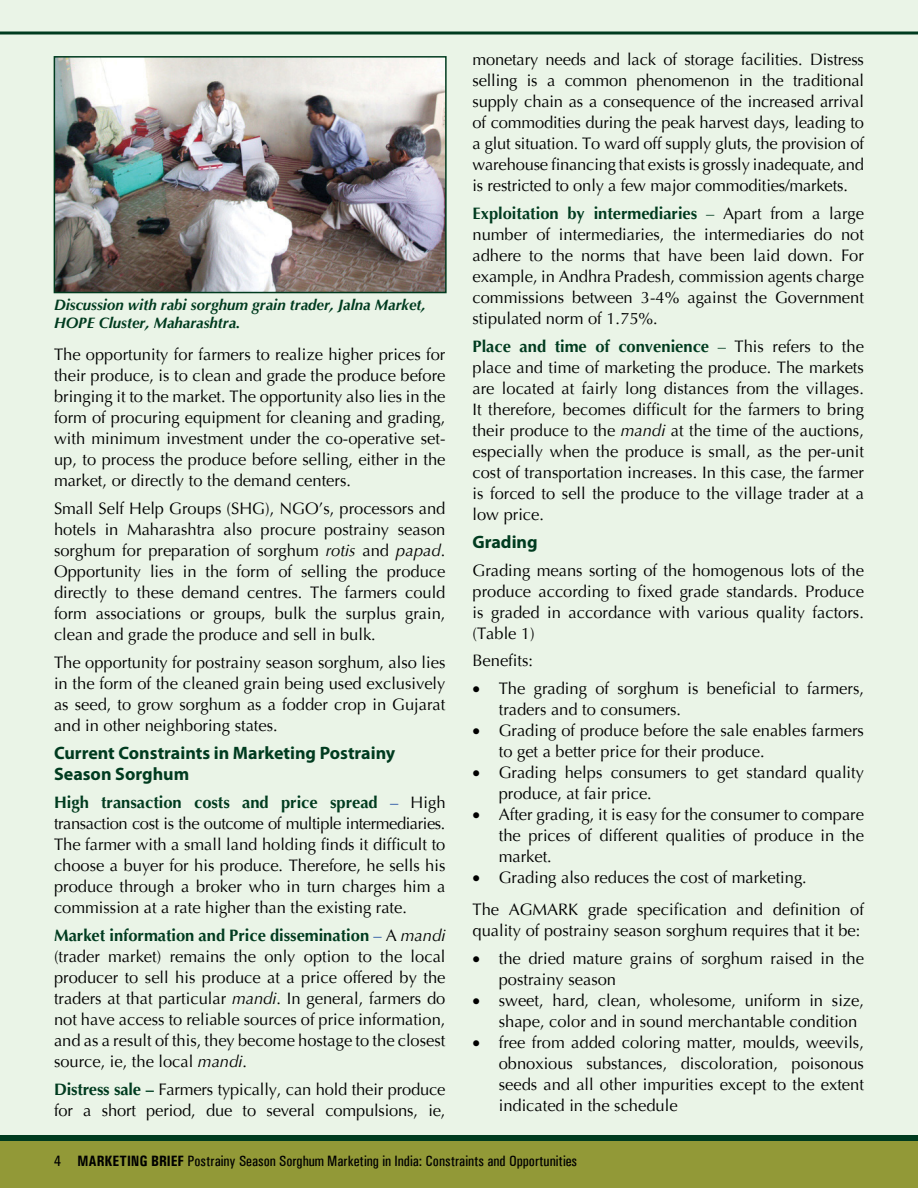
<style>
.page{position:relative;width:918px;height:1188px;background:#eaf4e7}
.page>*{position:absolute;margin:0;border:0;box-sizing:border-box;transform-origin:0 0}
.t1{font:700 18px/21.6px "Myriad Pro";color:#003b1f}
.t2{font:16.5px/21px "Optima";color:#000;text-align:justify}
.t3{font:500 condensed 15px "Univers";color:#000}
.t4{font:italic 700 15px/18px "Optima";color:#003b1f}
.s1{font-style:italic}
.s2{font-weight:700;color:#003b1f}
.s3{color:#17479e}
.s4{color:#003b1f}
.s5{font-weight:700}
</style>
<div class="page">
<div style="left:0;top:1140px;width:918px;height:48px;background:#929937"></div>
<div style="left:0;top:1136px;width:918px;height:5px;background:#003b1f"></div>
<hr style="left:0;top:32px;width:918px;height:2px;background:#003b1f">
<img style="left:57px;top:59px;width:387px;height:231px">
<div style="left:54px;top:56px;width:393px;height:237px;border:2px solid #003b1f"></div>
<p class="t4" style="left:54px;top:296px;width:373px">Discussion with rabi sorghum grain trader, Jalna Market,<br>HOPE Cluster, Maharashtra.</p>
<p class="t2" style="left:54px;top:344px;width:393px">The opportunity for farmers to realize higher prices for their produce, is to clean and grade the produce before bringing it to the market. The opportunity also lies in the form of procuring equipment for cleaning and grading, with minimum investment under the co-operative set&shy;up, to process the produce before selling, either in the market, or directly to the demand centers.</p>
<p class="t2" style="left:54px;top:498px;width:393px">Small Self Help Groups (SHG), NGO’s, processors and hotels in Maharashtra also procure postrainy season sorghum for preparation of sorghum <span class="s1">rotis</span> and <span class="s1">papad</span>.<br>Opportunity lies in the form of selling the produce directly to these demand centres. The farmers could form associations or groups, bulk the surplus grain, clean and grade the produce and sell in bulk.</p>
<p class="t2" style="left:54px;top:652px;width:393px">The opportunity for postrainy season sorghum, also lies in the form of the cleaned grain being used exclusively as seed, to grow sorghum as a fodder crop in Gujarat and in other neighboring states.</p>
<p class="t1" style="left:54px;top:741px;width:343px">Current Constraints in Marketing Postrainy<br>Season Sorghum</p>
<p class="t2" style="left:54px;top:792px;width:393px"><span class="s2">High transaction costs and price spread</span> <span class="s3">–</span> High transaction cost is the outcome of multiple intermediaries.<br>The farmer with a small land holding finds it difficult to choose a buyer for his produce. Therefore, he sells his produce through a broker who in turn charges him a commission at a rate higher than the existing rate.</p>
<p class="t2" style="left:54px;top:925px;width:393px"><span class="s2">Market information and Price dissemination</span> <span class="s3">–</span> A <span class="s1">mandi </span>(trader market) remains the only option to the local producer to sell his produce at a price offered by the traders at that particular <span class="s1">mandi</span>. In general, farmers do not have access to reliable sources of price information, and as a result of this, they become hostage to the closest source, ie, the local <span class="s1">mandi</span>.</p>
<p class="t2" style="left:54px;top:1079px;width:393px"><span class="s2">Distress sale –</span> Farmers typically, can hold their produce for a short period, due to several compulsions, ie,</p>
<p class="t2" style="left:473px;top:49px;width:393px">monetary needs and lack of storage facilities. Distress selling is a common phenomenon in the traditional supply chain as a consequence of the increased arrival of commodities during the peak harvest days, leading to a glut situation. To ward off supply gluts, the provision of warehouse financing that exists is grossly inadequate, and is restricted to only a few major commodities/markets.</p>
<p class="t2" style="left:473px;top:203px;width:393px"><span class="s2">Exploitation by intermediaries</span> <span class="s4">–</span> Apart from a large number of intermediaries, the intermediaries do not adhere to the norms that have been laid down. For example, in Andhra Pradesh, commission agents charge commissions between 3-4% against the Government stipulated norm of 1.75%.</p>
<p class="t2" style="left:473px;top:336px;width:393px"><span class="s2">Place and time of convenience</span> <span class="s4">–</span> This refers to the place and time of marketing the produce. The markets are located at fairly long distances from the villages.<br>It therefore, becomes difficult for the farmers to bring their produce to the <span class="s1">mandi</span> at the time of the auctions, especially when the produce is small, as the per-unit cost of transportation increases. In this case, the farmer is forced to sell the produce to the village trader at a low price.</p>
<p class="t1" style="left:472px;top:530px;width:67px">Grading</p>
<p class="t2" style="left:472px;top:560px;width:393px">Grading means sorting of the homogenous lots of the produce according to fixed grade standards. Produce is graded in accordance with various quality factors. (Table 1)</p>
<p class="t2" style="left:472px;top:651px;width:62px">Benefits:</p>
<p class="t2" style="left:499px;top:678px;width:367px;text-indent:-26px">• The grading of sorghum is beneficial to farmers, traders and to consumers.</p>
<p class="t2" style="left:499px;top:720px;width:367px;text-indent:-26px">• Grading of produce before the sale enables farmers to get a better price for their produce.</p>
<p class="t2" style="left:499px;top:762px;width:367px;text-indent:-26px">• Grading helps consumers to get standard quality produce, at fair price.</p>
<p class="t2" style="left:499px;top:804px;width:367px;text-indent:-26px">• After grading, it is easy for the consumer to compare the prices of different qualities of produce in the market.</p>
<p class="t2" style="left:472px;top:862px;width:393px;line-height:31.8px">• Grading also reduces the cost of marketing.<br>The AGMARK grade specification and definition of</p>
<p class="t2" style="left:472px;top:920px;width:389px">quality of postrainy season sorghum requires that it be:</p>
<p class="t2" style="left:499px;top:948px;width:367px;text-indent:-26px">• the dried mature grains of sorghum raised in the postrainy season</p>
<p class="t2" style="left:499px;top:990px;width:367px;text-indent:-26px">• sweet, hard, clean, wholesome, uniform in size, shape, color and in sound merchantable condition</p>
<p class="t2" style="left:499px;top:1032px;width:367px;text-indent:-26px">• free from added coloring matter, moulds, weevils, obnoxious substances, discoloration, poisonous seeds and all other impurities except to the extent indicated in the schedule</p>
<p class="t3" style="left:54px;top:1152px;width:525px">4 <span class="s5">MARKETING BRIEF</span> Postrainy Season Sorghum Marketing in India: Constraints and Opportunities</p>
</div>
